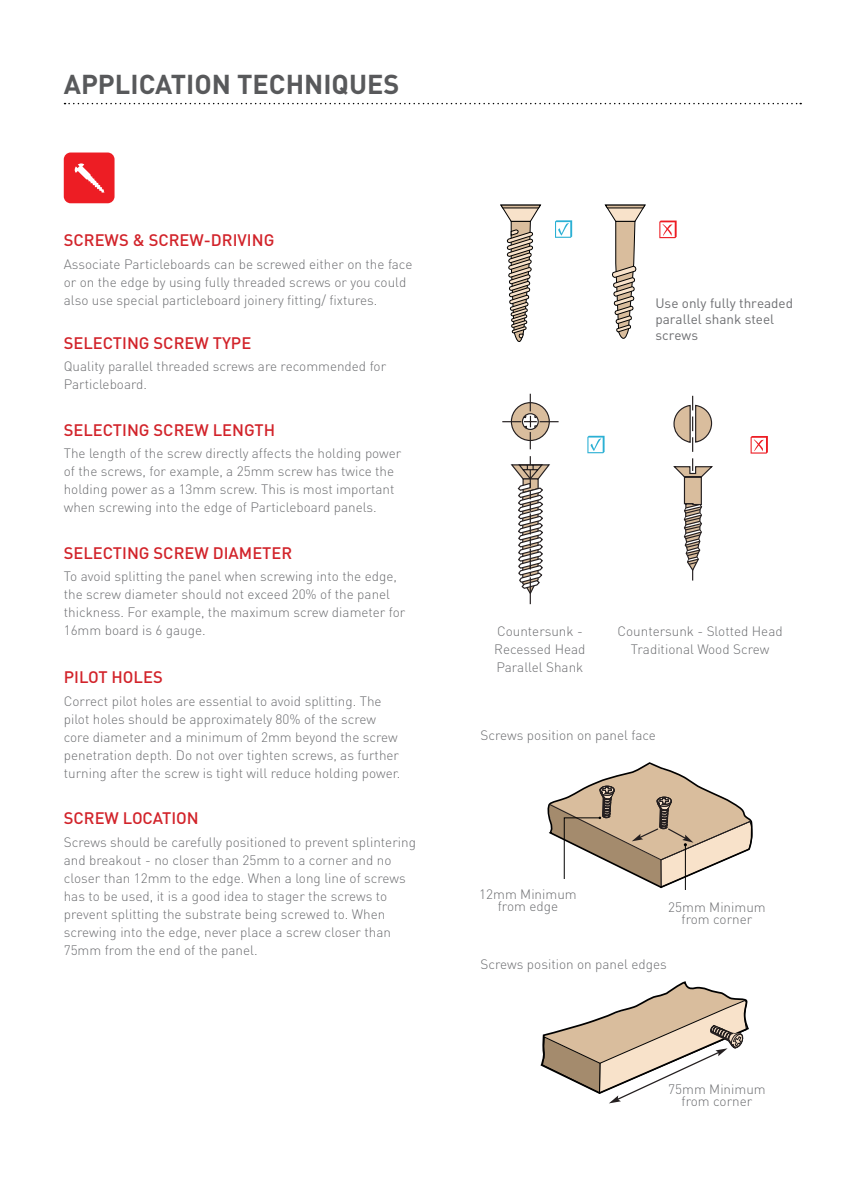
<style>
.page{position:relative;width:864px;height:1188px;background:#fff}
.page>*{position:absolute;margin:0;border:0;box-sizing:border-box;transform-origin:0 0}
.t1{font:700 27px "DIN Pro";color:#58595b}
.t2{font:500 16.5px "DIN Pro";color:#d2232a}
.t3{font:300 13.5px/18px "DIN Pro";color:#6d6e71}
.t4{font:13.5px/16.2px "DIN Pro";color:#6d6e71}
</style>
<div class="page">
<svg style="left:65px;top:103px;width:736px;height:1px"></svg>
<svg style="left:502px;top:394px;width:57px;height:210px"></svg>
<svg style="left:673px;top:395px;width:40px;height:186px"></svg>
<svg style="left:588px;top:436px;width:17px;height:17px"></svg>
<svg style="left:751px;top:436px;width:17px;height:18px"></svg>
<hr style="left:685px;top:845px;width:1px;height:45px;background:#000">
<svg style="left:547px;top:762px;width:206px;height:127px"></svg>
<svg style="left:540px;top:981px;width:209px;height:122px"></svg>
<div style="left:64px;top:153px;width:51px;height:50px;background:#ed1d24;border-radius:7px"></div>
<svg style="left:74px;top:163px;width:30px;height:30px"></svg>
<svg style="left:604px;top:204px;width:42px;height:135px"></svg>
<svg style="left:500px;top:204px;width:42px;height:138px"></svg>
<svg style="left:555px;top:221px;width:17px;height:17px"></svg>
<svg style="left:659px;top:221px;width:18px;height:17px"></svg>
<h1 class="t1" style="left:64px;top:65px;width:337px">APPLICATION TECHNIQUES</h1>
<p class="t2" style="left:64px;top:229px;width:212px">SCREWS &amp; SCREW-DRIVING</p>
<p class="t3" style="left:64px;top:254px;width:350px">Associate Particleboards can be screwed either on the face or on the edge by using fully threaded screws or you could also use special particleboard joinery fitting/ fixtures.</p>
<p class="t2" style="left:64px;top:331px;width:189px">SELECTING SCREW TYPE</p>
<p class="t3" style="left:64px;top:357px;width:324px">Quality parallel threaded screws are recommended for<br>Particleboard.</p>
<p class="t2" style="left:64px;top:418px;width:213px">SELECTING SCREW LENGTH</p>
<p class="t3" style="left:64px;top:444px;width:339px">The length of the screw directly affects the holding power of the screws, for example, a 25mm screw has twice the holding power as a 13mm screw. This is most important when screwing into the edge of Particleboard panels.</p>
<p class="t2" style="left:64px;top:541px;width:230px">SELECTING SCREW DIAMETER</p>
<p class="t3" style="left:64px;top:567px;width:343px">To avoid splitting the panel when screwing into the edge, the screw diameter should not exceed 20% of the panel thickness. For example, the maximum screw diameter for 16mm board is 6 gauge.</p>
<p class="t2" style="left:64px;top:666px;width:101px">PILOT HOLES</p>
<p class="t3" style="left:64px;top:691px;width:338px">Correct pilot holes are essential to avoid splitting. The pilot holes should be approximately 80% of the screw core diameter and a minimum of 2mm beyond the screw penetration depth. Do not over tighten screws, as further turning after the screw is tight will reduce holding power.</p>
<p class="t2" style="left:64px;top:807px;width:137px">SCREW LOCATION</p>
<p class="t3" style="left:64px;top:832px;width:354px">Screws should be carefully positioned to prevent splintering and breakout - no closer than 25mm to a corner and no closer than 12mm to the edge. When a long line of screws has to be used, it is a good idea to stager the screws to prevent splitting the substrate being screwed to. When screwing into the edge, never place a screw closer than 75mm from the end of the panel.</p>
<p class="t4" style="left:655px;top:294px;width:139px">Use only fully threaded parallel shank steel screws</p>
<p class="t3" style="left:494px;top:622px;width:93px">Countersunk -<br>Recessed Head<br>Parallel Shank</p>
<p class="t3" style="left:618px;top:622px;width:167px;text-align:center">Countersunk - Slotted Head<br>Traditional Wood Screw</p>
<p class="t3" style="left:481px;top:725px;width:177px">Screws position on panel face</p>
<p class="t3" style="left:479px;top:887px;width:99px;line-height:12px;text-align:center">12mm Minimum from edge</p>
<p class="t3" style="left:668px;top:901px;width:99px;line-height:12px;text-align:center">25mm Minimum from corner</p>
<p class="t3" style="left:481px;top:954px;width:188px">Screws position on panel edges</p>
<p class="t3" style="left:668px;top:1082px;width:99px;line-height:12px;text-align:center">75mm Minimum from corner</p>
</div>
